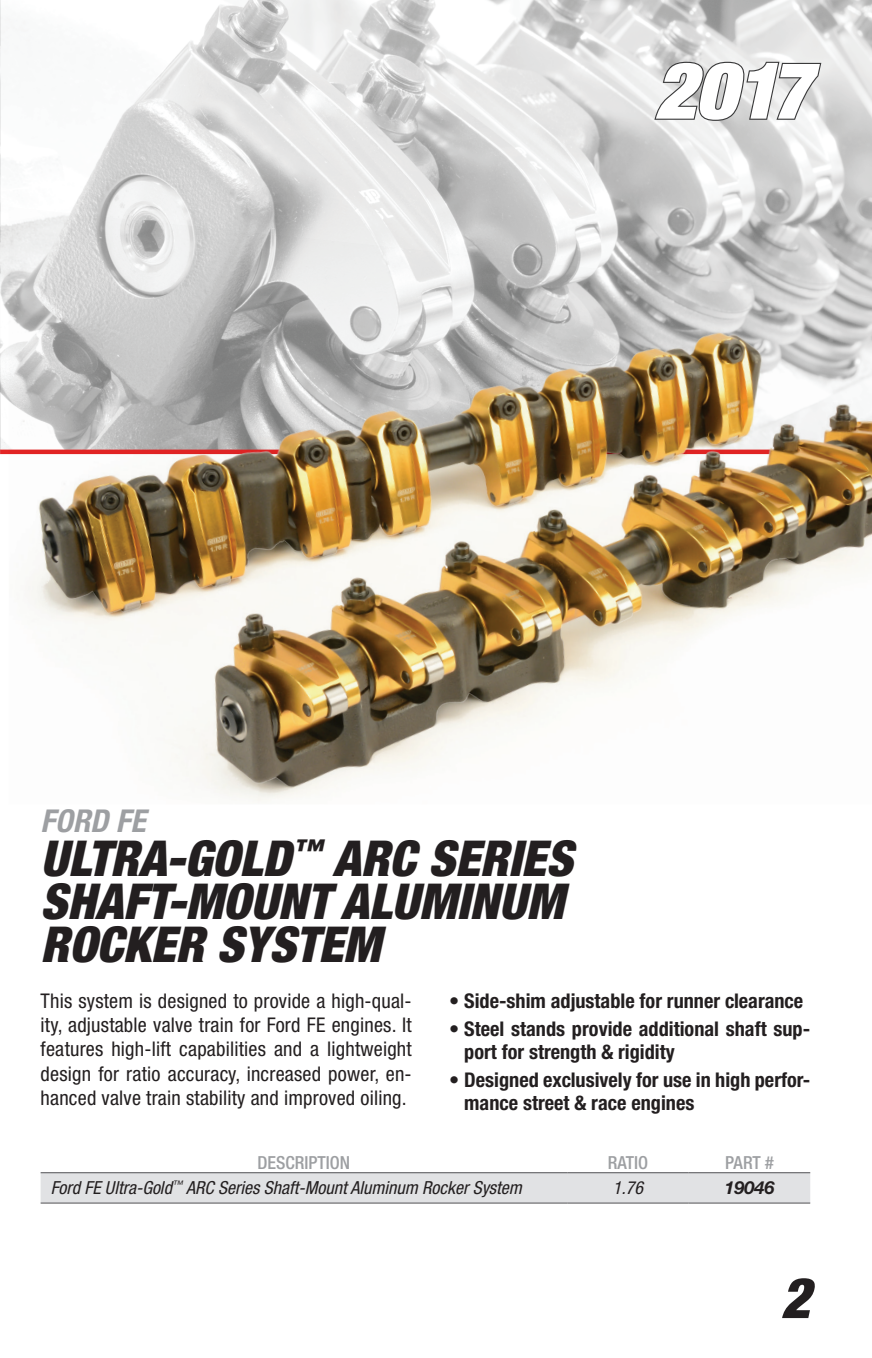
<style>
.page{position:relative;width:872px;height:1358px;background:#fff}
.page>*{position:absolute;margin:0;border:0;box-sizing:border-box;transform-origin:0 0}
.t1{font:italic 900 condensed 78.75px "Helvetica Neue LT Std";color:#fff}
.t2{font:italic 900 condensed 56.25px "Helvetica Neue LT Std";color:#231f20}
.t3{font:italic 900 condensed 49.5px/42.8px "Helvetica Neue LT Std";color:#231f20}
.t4{font:italic 700 condensed 31.5px "Helvetica Neue LT Std";color:#9d9fa2}
.t5{font:condensed 20.25px/24.3px "Helvetica Neue LT Std";letter-spacing:.01em;color:#231f20;text-align:justify}
.t6{font:700 condensed 20.25px/22.5px "Helvetica Neue LT Std";color:#231f20}
.t7{font:italic condensed 18px "Helvetica Neue LT Std";color:#231f20}
.t8{font:500 condensed 18px "Helvetica Neue LT Std";color:#9d9fa2}
.t9{font:italic 700 18px "Helvetica Neue LT Std";color:#231f20}
</style>
<div class="page">
<div style="left:41px;top:1173px;width:769px;height:29px;background:#e1e2e4"></div>
<hr style="left:41px;top:1172px;width:526px;height:1px;background:#636366">
<hr style="left:567px;top:1172px;width:122px;height:1px;background:#636366">
<hr style="left:689px;top:1172px;width:121px;height:1px;background:#636366">
<hr style="left:41px;top:1202px;width:526px;height:2px;background:#636366">
<hr style="left:567px;top:1202px;width:122px;height:2px;background:#636366">
<hr style="left:689px;top:1202px;width:121px;height:2px;background:#636366">
<img style="left:0;top:0;width:872px;height:450px">
<img style="left:9px;top:207px;width:863px;height:595px">
<svg style="left:653px;top:60px;width:170px;height:62px"></svg>
<img style="left:0;top:29px;width:1px;height:426px">
<h1 class="t1" style="left:654px;top:40px;width:157px">2017</h1>
<h3 class="t4" style="left:41px;top:802px;width:106px">FORD FE</h3>
<h3 class="t3" style="left:41px;top:837px;width:533px">ULTRA-GOLD<sup>™</sup> ARC SERIES<br>SHAFT-MOUNT ALUMINUM<br>ROCKER SYSTEM</h3>
<p class="t5" style="left:41px;top:988px;width:373px">This system is designed to provide a high-qual&shy;ity, adjustable valve train for Ford FE engines. It features high-lift capabilities and a lightweight design for ratio accuracy, increased power, en&shy;hanced valve train stability and improved oiling.</p>
<p class="t6" style="left:449px;top:989px;width:356px">• Side-shim adjustable for runner clearance</p>
<p class="t6" style="left:464px;top:1017px;width:347px;text-indent:-15px">• Steel stands provide additional shaft sup&shy;port for strength &amp; rigidity</p>
<p class="t6" style="left:464px;top:1068px;width:347px;text-indent:-15px">• Designed exclusively for use in high perfor&shy;mance street &amp; race engines</p>
<p class="t8" style="left:258px;top:1151px;width:94px">DESCRIPTION</p>
<p class="t8" style="left:608px;top:1151px;width:42px">RATIO</p>
<p class="t8" style="left:725px;top:1151px;width:50px">PART #</p>
<p class="t7" style="left:51px;top:1177px;width:473px">Ford FE Ultra-Gold<sup>™</sup> ARC Series Shaft-Mount Aluminum Rocker System</p>
<p class="t7" style="left:613px;top:1177px;width:32px">1.76</p>
<p class="t9" style="left:724px;top:1177px;width:52px">19046</p>
<h2 class="t2" style="left:781px;top:1263px;width:31px">2</h2>
</div>
